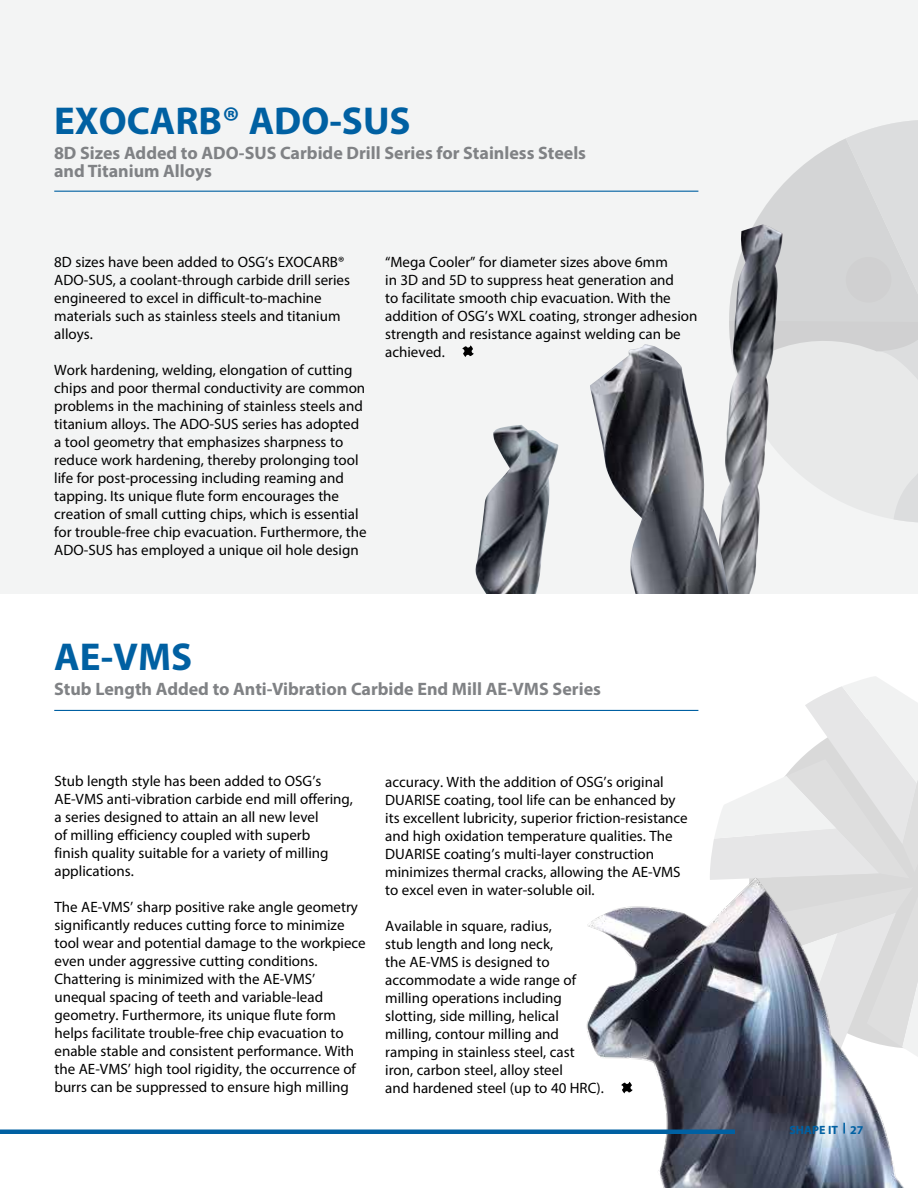
<style>
.page{position:relative;width:918px;height:1188px;background:#fff}
.page>*{position:absolute;margin:0;border:0;box-sizing:border-box;transform-origin:0 0}
.t1{font:700 39px "Myriad Pro";color:#0060a2}
.t2{font:700 18px/18px "Myriad Pro";color:#808285}
.t3{font:15px/18px "Myriad Pro";color:#000}
.t4{font:700 12px "Myriad Pro";color:#0060a2}
</style>
<div class="page">
<div style="left:0;top:0;width:918px;height:594px;background:#f3f4f4"></div>
<svg style="left:710px;top:676px;width:208px;height:197px"></svg>
<svg style="left:754px;top:120px;width:164px;height:403px"></svg>
<div style="left:846px;top:257px;width:45px;height:46px;background:#d0d0d1;border-radius:50%"></div>
<svg style="left:462px;top:345px;width:12px;height:12px"></svg>
<hr style="left:54px;top:191px;width:644px;height:1px;background:#0060a2">
<hr style="left:54px;top:710px;width:644px;height:1px;background:#0060a2">
<img style="left:565px;top:873px;width:353px;height:315px">
<img style="left:475px;top:425px;width:84px;height:169px">
<img style="left:729px;top:224px;width:54px;height:370px">
<img style="left:590px;top:344px;width:139px;height:250px">
<hr style="left:0;top:1130px;width:735px;height:4px;background:#0060a2">
<svg style="left:843px;top:1123px;width:2px;height:11px"></svg>
<h1 class="t1" style="left:54px;top:96px;width:358px">EXOCARB® ADO-SUS</h1>
<p class="t2" style="left:54px;top:143px;width:534px">8D Sizes Added to ADO-SUS Carbide Drill Series for Stainless Steels and Titanium Alloys</p>
<p class="t3" style="left:54px;top:253px;width:297px">8D sizes have been added to OSG’s EXOCARB® ADO-SUS, a coolant-through carbide drill series engineered to excel in difficult-to-machine materials such as stainless steels and titanium alloys.</p>
<p class="t3" style="left:54px;top:361px;width:314px">Work hardening, welding, elongation of cutting chips and poor thermal conductivity are common problems in the machining of stainless steels and titanium alloys. The ADO-SUS series has adopted a tool geometry that emphasizes sharpness to reduce work hardening, thereby prolonging tool life for post-processing including reaming and tapping. Its unique flute form encourages the creation of small cutting chips, which is essential for trouble-free chip evacuation. Furthermore, the ADO-SUS has employed a unique oil hole design</p>
<p class="t3" style="left:385px;top:253px;width:314px">“Mega Cooler” for diameter sizes above 6mm<br>in 3D and 5D to suppress heat generation and<br>to facilitate smooth chip evacuation. With the addition of OSG’s WXL coating, stronger adhesion strength and resistance against welding can be achieved.</p>
<h1 class="t1" style="left:54px;top:632px;width:139px">AE-VMS</h1>
<p class="t2" style="left:54px;top:680px;width:548px">Stub Length Added to Anti-Vibration Carbide End Mill AE-VMS Series</p>
<p class="t3" style="left:55px;top:771px;width:300px">Stub length style has been added to OSG’s AE-VMS anti-vibration carbide end mill offering, a series designed to attain an all new level<br>of milling efficiency coupled with superb<br>finish quality suitable for a variety of milling applications.</p>
<p class="t3" style="left:55px;top:897px;width:313px">The AE-VMS’ sharp positive rake angle geometry significantly reduces cutting force to minimize tool wear and potential damage to the workpiece even under aggressive cutting conditions.<br>Chattering is minimized with the AE-VMS’ unequal spacing of teeth and variable-lead geometry. Furthermore, its unique flute form helps facilitate trouble-free chip evacuation to enable stable and consistent performance. With the AE-VMS’ high tool rigidity, the occurrence of burrs can be suppressed to ensure high milling</p>
<p class="t3" style="left:385px;top:773px;width:304px">accuracy. With the addition of OSG’s original DUARISE coating, tool life can be enhanced by its excellent lubricity, superior friction-resistance and high oxidation temperature qualities. The DUARISE coating’s multi-layer construction minimizes thermal cracks, allowing the AE-VMS to excel even in water-soluble oil.</p>
<p class="t3" style="left:385px;top:917px;width:220px">Available in square, radius,<br>stub length and long neck,<br>the AE-VMS is designed to accommodate a wide range of milling operations including slotting, side milling, helical milling, contour milling and ramping in stainless steel, cast iron, carbon steel, alloy steel<br>and hardened steel (up to 40 HRC).</p>
<p class="t4" style="left:789px;top:1122px;width:76px">SHAPE IT 27</p>
</div>
